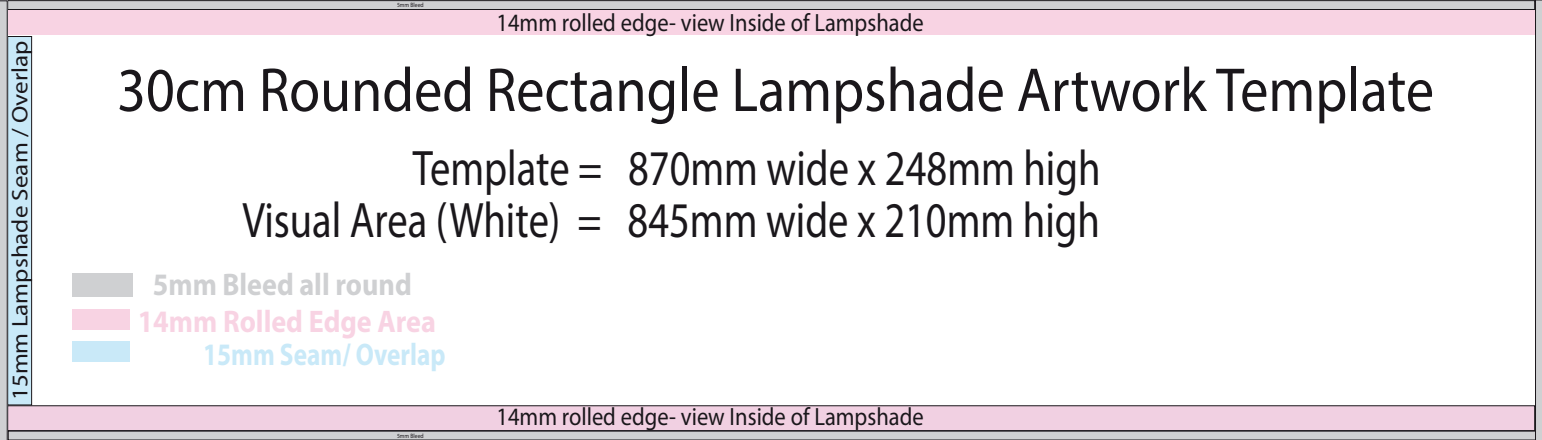
<style>
.page{position:relative;width:1542px;height:440px;background:#fff}
.page>*{position:absolute;margin:0;border:0;box-sizing:border-box;transform-origin:0 0}
.t1{font:62.5px "Myriad Pro";color:#1a171b;scale:.9 1}
.t2{font:50px/51.2px "Myriad Pro";color:#1a171b;text-align:right;scale:.81 1}
.t3{font:700 31.25px "Myriad Pro";color:#f8d3e3;scale:.9 1}
.t4{font:700 31.25px "Myriad Pro";color:#cfd0d2;scale:.9 1}
.t5{font:700 31.25px "Myriad Pro";color:#c9e9f8;scale:.81 1}
.t6{font:25px "Myriad Pro";color:#1a171b;scale:.9 1}
.t7{font:22.5px "Myriad Pro";color:#1a171b;scale:1.11 1}
.t8{font:6.25px "Myriad Pro";color:#1a171b;scale:.9 1}
</style>
<div class="page">
<div style="left:8px;top:10px;width:1526px;height:24px;background:#f8d3e3"></div>
<div style="left:7px;top:405px;width:1527px;height:25px;background:#f1d0e2;border:1px solid #1a171b"></div>
<div style="left:7px;top:36px;width:25px;height:369px;background:#c9e9f8;border:1px solid #1a171b"></div>
<div style="left:8px;top:1px;width:1526px;height:8px;background:#cfd0d2"></div>
<div style="left:7px;top:0;width:1527px;height:10px;border:1px solid #1a171b"></div>
<div style="left:8px;top:431px;width:1528px;height:8px;background:#cfd0d2"></div>
<div style="left:8px;top:430px;width:1529px;height:9px;border:1px solid #1a171b"></div>
<svg style="left:0;top:1px;width:8px;height:438px"></svg>
<svg style="left:1535px;top:0;width:6px;height:439px"></svg>
<div style="left:72px;top:273px;width:61px;height:23px;background:#cfd0d2"></div>
<div style="left:72px;top:309px;width:58px;height:20px;background:#f8d3e3"></div>
<div style="left:72px;top:341px;width:58px;height:20px;background:#c9e9f8"></div>
<p class="t7" style="left:6px;top:400px;width:325px;rotate:-90deg">15mm Lampshade Seam / Overlap</p>
<p class="t8" style="left:397px;top:1px;width:31px">5mm Bleed</p>
<p class="t6" style="left:496px;top:7px;width:476px">14mm rolled edge- view Inside of Lampshade</p>
<h1 class="t1" style="left:117px;top:51px;width:1464px">30cm Rounded Rectangle Lampshade Artwork Template</h1>
<h2 class="t2" style="left:242px;top:142px;width:1061px">Template = 870mm wide x 248mm high<br>Visual Area (White) = 845mm wide x 210mm high</h2>
<p class="t4" style="left:153px;top:264px;width:289px">5mm Bleed all round</p>
<p class="t3" style="left:138px;top:301px;width:333px">14mm Rolled Edge Area</p>
<p class="t5" style="left:203px;top:333px;width:301px">15mm Seam/ Overlap</p>
<p class="t8" style="left:397px;top:431px;width:31px">5mm Bleed</p>
<p class="t6" style="left:496px;top:401px;width:476px">14mm rolled edge- view Inside of Lampshade</p>
</div>
